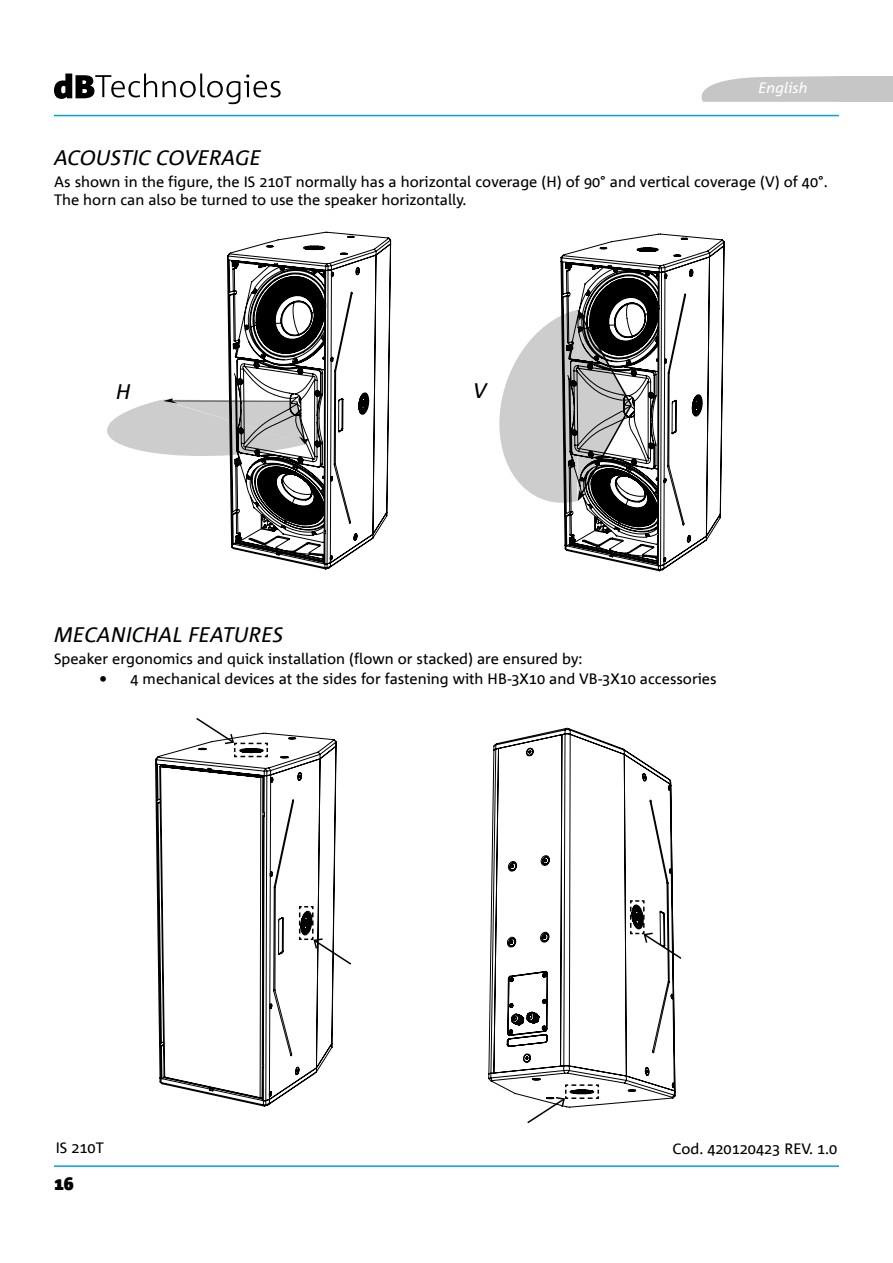
<style>
.page{position:relative;width:893px;height:1263px;background:#fff}
.page>*{position:absolute;margin:0;border:0;box-sizing:border-box;transform-origin:0 0}
.t1{font:italic 21px "Corpid Office";color:#000}
.t2{font:900 18px "Corpid";color:#000}
.t3{font:15px/18px "Corpid Office";color:#000}
.t4{font:italic 15px "Corpid Office";color:#fff}
</style>
<div class="page">
<hr style="left:54px;top:115px;width:785px;height:1px;background:#009fe3">
<svg style="left:54px;top:74px;width:103px;height:25px"></svg>
<svg style="left:163px;top:74px;width:118px;height:30px"></svg>
<svg style="left:701px;top:76px;width:138px;height:26px;background:#ccc"></svg>
<div style="left:839px;top:76px;width:54px;height:26px;background:#c6c6c6"></div>
<hr style="left:54px;top:1165px;width:785px;height:2px;background:#009fe3">
<svg style="left:499px;top:316px;width:61px;height:187px"></svg>
<svg style="left:107px;top:398px;width:120px;height:58px"></svg>
<svg style="left:560px;top:234px;width:165px;height:337px"></svg>
<svg style="left:227px;top:232px;width:164px;height:337px"></svg>
<svg style="left:155px;top:733px;width:182px;height:374px"></svg>
<svg style="left:488px;top:728px;width:187px;height:377px"></svg>
<svg style="left:195px;top:718px;width:74px;height:40px"></svg>
<svg style="left:298px;top:905px;width:54px;height:61px"></svg>
<svg style="left:629px;top:899px;width:53px;height:61px"></svg>
<svg style="left:526px;top:1084px;width:74px;height:40px"></svg>
<p class="t4" style="left:758px;top:80px;width:51px">English</p>
<h1 class="t1" style="left:54px;top:146px;width:209px">ACOUSTIC COVERAGE</h1>
<p class="t3" style="left:54px;top:173px;width:775px">As shown in the figure, the IS 210T normally has a horizontal coverage (H) of 90° and vertical coverage (V) of 40°.<br>The horn can also be turned to use the speaker horizontally.</p>
<h1 class="t1" style="left:116px;top:380px;width:16px">H</h1>
<h1 class="t1" style="left:473px;top:380px;width:15px">V</h1>
<h1 class="t1" style="left:54px;top:623px;width:231px">MECANICHAL FEATURES</h1>
<p class="t3" style="left:54px;top:650px;width:530px">Speaker ergonomics and quick installation (flown or stacked) are ensured by:</p>
<p class="t3" style="left:99px;top:670px;width:619px">• 4 mechanical devices at the sides for fastening with HB-3X10 and VB-3X10 accessories</p>
<p class="t3" style="left:56px;top:1139px;width:50px">IS 210T</p>
<p class="t3" style="left:672px;top:1140px;width:166px">Cod. 420120423 REV. 1.0</p>
<p class="t2" style="left:54px;top:1173px;width:21px">16</p>
</div>
